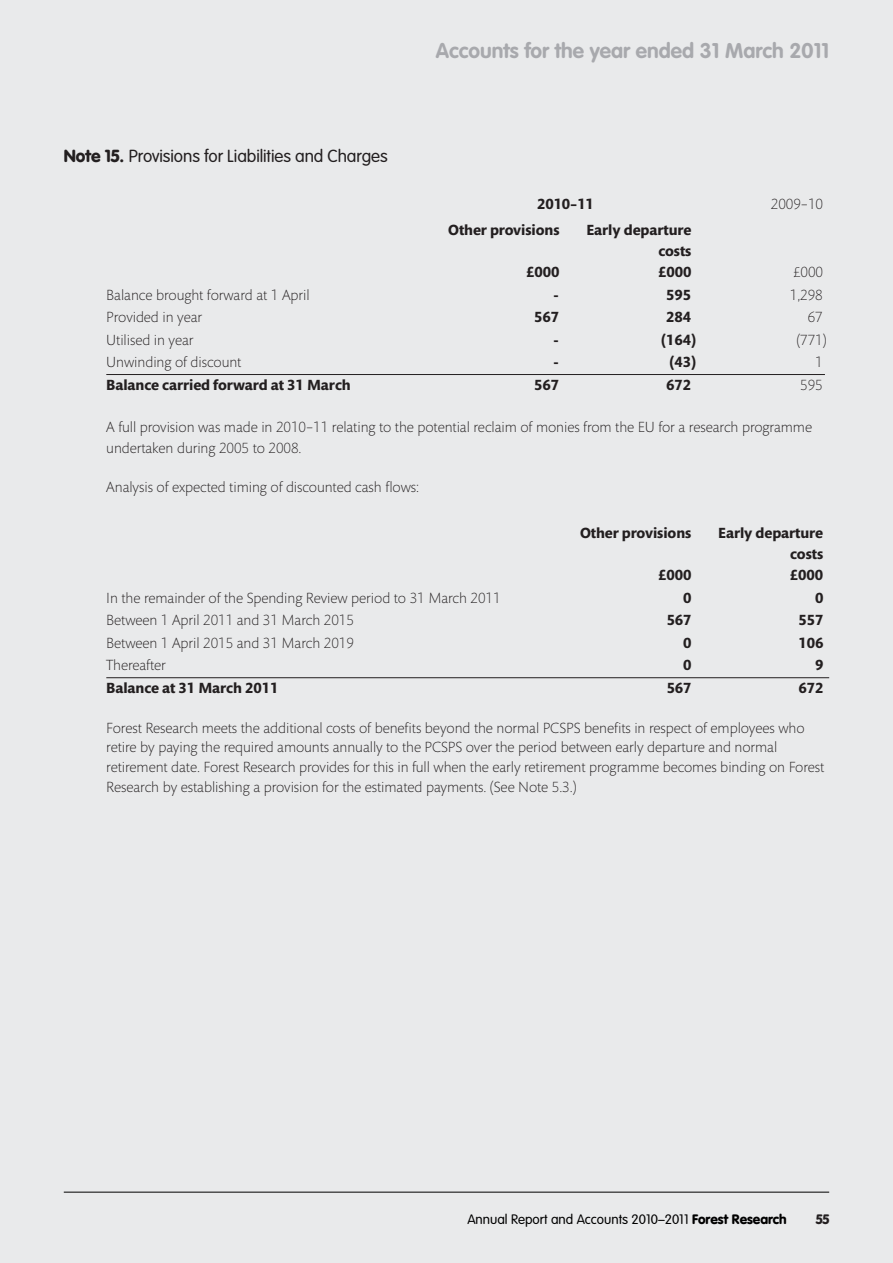
<style>
.page{position:relative;width:893px;height:1263px;background:#e9eaeb}
.page>*{position:absolute;margin:0;border:0;box-sizing:border-box;transform-origin:0 0}
.t1{font:700 21px "VAG Rounded";color:#a8a9ad}
.t2{font:300 17.25px "VAG Rounded";letter-spacing:-.005em;color:#231f20}
.t3{font:300 15px/19.8px "Mundo Sans";letter-spacing:-.005em;color:#231f20}
.t4{font:700 15px/21px "Mundo Sans";letter-spacing:-.005em;color:#231f20;text-align:right}
.t5{font:300 13.5px "VAG Rounded";color:#000}
.t6{font:900 13.5px "VAG Rounded";color:#231f20}
.s1{font-weight:900}
</style>
<div class="page">
<hr style="left:64px;top:1192px;width:765px;height:1px;background:#000">
<hr style="left:106px;top:374px;width:719px;height:1px;background:#231f20">
<hr style="left:106px;top:677px;width:723px;height:1px;background:#231f20">
<p class="t2" style="left:64px;top:146px;width:326px"><span class="s1">Note 15.</span> Provisions for Liabilities and Charges</p>
<h1 class="t1" style="left:436px;top:39px;width:395px">Accounts for the year ended 31 March 2011</h1>
<p class="t4" style="left:537px;top:194px;width:58px">2010–11</p>
<p class="t3" style="left:771px;top:194px;width:54px">2009–10</p>
<p class="t4" style="left:448px;top:219px;width:113px">Other provisions</p>
<p class="t4" style="left:586px;top:219px;width:106px">Early departure costs</p>
<p class="t4" style="left:526px;top:261px;width:35px">£000</p>
<p class="t4" style="left:658px;top:261px;width:35px">£000</p>
<p class="t3" style="left:793px;top:262px;width:32px">£000</p>
<p class="t3" style="left:106px;top:285px;width:205px">Balance brought forward at 1 April</p>
<p class="t4" style="left:553px;top:285px;width:7px">-</p>
<p class="t4" style="left:666px;top:285px;width:26px">595</p>
<p class="t3" style="left:790px;top:285px;width:34px">1,298</p>
<p class="t3" style="left:106px;top:308px;width:97px">Provided in year</p>
<p class="t4" style="left:534px;top:307px;width:26px">567</p>
<p class="t4" style="left:666px;top:307px;width:26px">284</p>
<p class="t3" style="left:808px;top:308px;width:17px">67</p>
<p class="t3" style="left:106px;top:330px;width:89px">Utilised in year</p>
<p class="t4" style="left:553px;top:330px;width:7px">-</p>
<p class="t4" style="left:661px;top:330px;width:36px">(164)</p>
<p class="t3" style="left:796px;top:330px;width:32px">(771)</p>
<p class="t3" style="left:106px;top:353px;width:137px">Unwinding of discount</p>
<p class="t4" style="left:553px;top:352px;width:7px">-</p>
<p class="t4" style="left:669px;top:352px;width:28px">(43)</p>
<p class="t3" style="left:815px;top:353px;width:9px">1</p>
<p class="t4" style="left:106px;top:374px;width:246px">Balance carried forward at 31 March</p>
<p class="t4" style="left:534px;top:375px;width:26px">567</p>
<p class="t4" style="left:666px;top:375px;width:26px">672</p>
<p class="t3" style="left:800px;top:375px;width:24px">595</p>
<p class="t3" style="left:106px;top:417px;width:707px;line-height:21px">A full provision was made in 2010–11 relating to the potential reclaim of monies from the EU for a research programme undertaken during 2005 to 2008.</p>
<p class="t3" style="left:106px;top:478px;width:314px">Analysis of expected timing of discounted cash flows:</p>
<p class="t4" style="left:580px;top:523px;width:113px">Other provisions</p>
<p class="t4" style="left:718px;top:523px;width:106px">Early departure</p>
<p class="t4" style="left:790px;top:544px;width:34px">costs</p>
<p class="t4" style="left:658px;top:565px;width:35px">£000</p>
<p class="t4" style="left:790px;top:565px;width:35px">£000</p>
<p class="t3" style="left:106px;top:588px;width:396px">In the remainder of the Spending Review period to 31 March 2011</p>
<p class="t4" style="left:683px;top:588px;width:10px">0</p>
<p class="t4" style="left:815px;top:588px;width:10px">0</p>
<p class="t3" style="left:106px;top:611px;width:249px">Between 1 April 2011 and 31 March 2015</p>
<p class="t4" style="left:667px;top:610px;width:26px">567</p>
<p class="t4" style="left:798px;top:610px;width:26px">557</p>
<p class="t3" style="left:106px;top:633px;width:249px">Between 1 April 2015 and 31 March 2019</p>
<p class="t4" style="left:683px;top:633px;width:10px">0</p>
<p class="t4" style="left:798px;top:633px;width:26px">106</p>
<p class="t3" style="left:106px;top:656px;width:61px">Thereafter</p>
<p class="t4" style="left:683px;top:655px;width:10px">0</p>
<p class="t4" style="left:815px;top:655px;width:10px">9</p>
<p class="t4" style="left:106px;top:678px;width:174px">Balance at 31 March 2011</p>
<p class="t4" style="left:667px;top:678px;width:26px">567</p>
<p class="t3" style="left:106px;top:718px;width:719px">Forest Research meets the additional costs of benefits beyond the normal PCSPS benefits in respect of employees who retire by paying the required amounts annually to the PCSPS over the period between early departure and normal retirement date. Forest Research provides for this in full when the early retirement programme becomes binding on Forest Research by establishing a provision for the estimated payments. (See Note 5.3.)</p>
<p class="t4" style="left:798px;top:678px;width:26px">672</p>
<p class="t5" style="left:467px;top:1211px;width:321px">Annual Report and Accounts 2010–2011 <span class="s1">Forest Research</span></p>
<p class="t6" style="left:816px;top:1211px;width:15px">55</p>
</div>
